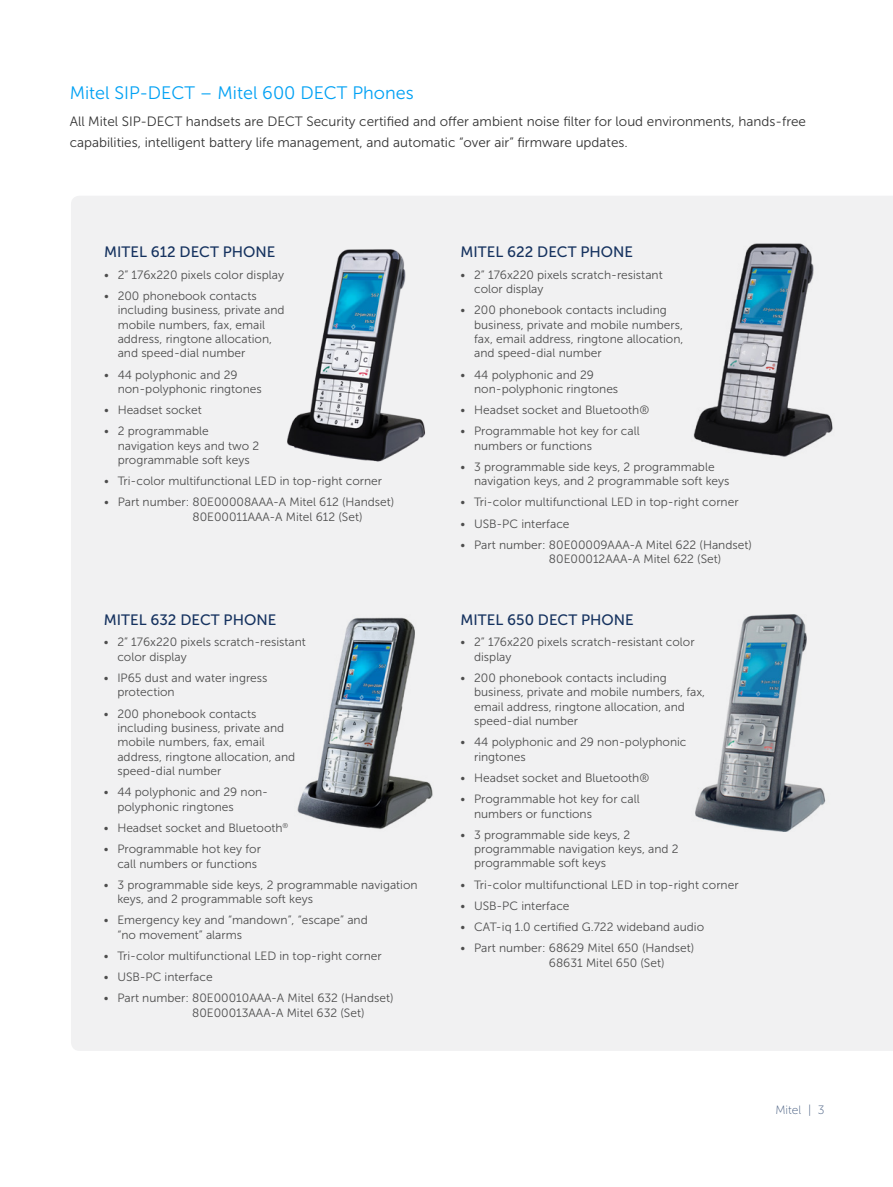
<style>
.page{position:relative;width:893px;height:1187px;background:#fff}
.page>*{position:absolute;margin:0;border:0;box-sizing:border-box;transform-origin:0 0}
.t1{font:18px "Museo Sans 300";color:#00a1f4}
.t2{font:15px "Museo Sans 500";color:#15325f}
.t3{font:13.5px/21px "Museo Sans 300";color:#333}
.t4{font:12px/14.4px "Museo Sans 300";color:#4d4d4d}
.t5{font:12px "Museo Sans 100";color:#445b7f}
</style>
<div class="page">
<div style="left:71px;top:196px;width:822px;height:854px;background:#f1f1f2"></div>
<img style="left:691px;top:240px;width:143px;height:219px">
<img style="left:651px;top:614px;width:217px;height:217px">
<img style="left:295px;top:614px;width:140px;height:217px">
<img style="left:285px;top:246px;width:142px;height:218px">
<h1 class="t1" style="left:70px;top:83px;width:345px">Mitel SIP-DECT – Mitel 600 DECT Phones</h1>
<p class="t3" style="left:70px;top:111px;width:738px">All Mitel SIP-DECT handsets are DECT Security certified and offer ambient noise filter for loud environments, hands-free capabilities, intelligent battery life management, and automatic “over air” firmware updates.</p>
<p class="t2" style="left:104px;top:244px;width:173px">MITEL 612 DECT PHONE</p>
<p class="t4" style="left:104px;top:267px;width:181px">• 2” 176x220 pixels color display</p>
<p class="t4" style="left:118px;top:288px;width:168px;text-indent:-14px">• 200 phonebook contacts including business, private and mobile numbers, fax, email address, ringtone allocation, and speed-dial number</p>
<p class="t4" style="left:118px;top:367px;width:146px;text-indent:-14px">• 44 polyphonic and 29 non-polyphonic ringtones</p>
<p class="t4" style="left:104px;top:403px;width:99px">• Headset socket</p>
<p class="t4" style="left:118px;top:424px;width:143px;text-indent:-14px">• 2 programmable navigation keys and two 2 programmable soft keys</p>
<p class="t4" style="left:104px;top:474px;width:279px">• Tri-color multifunctional LED in top-right corner</p>
<p class="t4" style="left:192px;top:495px;width:203px;text-indent:-88px">• Part number: 80E00008AAA-A Mitel 612 (Handset)<br>80E00011AAA-A Mitel 612 (Set)</p>
<p class="t2" style="left:104px;top:612px;width:174px">MITEL 632 DECT PHONE</p>
<p class="t4" style="left:117px;top:635px;width:190px;text-indent:-14px">• 2” 176x220 pixels scratch-resistant color display</p>
<p class="t4" style="left:117px;top:670px;width:152px;text-indent:-14px">• IP65 dust and water ingress protection</p>
<p class="t4" style="left:117px;top:706px;width:180px;text-indent:-14px">• 200 phonebook contacts including business, private and mobile numbers, fax, email address, ringtone allocation, and speed-dial number</p>
<p class="t4" style="left:117px;top:785px;width:152px;text-indent:-14px">• 44 polyphonic and 29 non&shy;polyphonic ringtones</p>
<p class="t4" style="left:104px;top:820px;width:186px">• Headset socket and Bluetooth<sup>®</sup></p>
<p class="t4" style="left:117px;top:841px;width:145px;text-indent:-14px">• Programmable hot key for call numbers or functions</p>
<p class="t4" style="left:117px;top:877px;width:302px;text-indent:-14px">• 3 programmable side keys, 2 programmable navigation keys, and 2 programmable soft keys</p>
<p class="t4" style="left:117px;top:912px;width:252px;text-indent:-14px">• Emergency key and “mandown”, “escape” and “no movement” alarms</p>
<p class="t4" style="left:104px;top:948px;width:279px">• Tri-color multifunctional LED in top-right corner</p>
<p class="t4" style="left:104px;top:969px;width:110px">• USB-PC interface</p>
<p class="t4" style="left:192px;top:990px;width:203px;text-indent:-88px">• Part number: 80E00010AAA-A Mitel 632 (Handset)<br>80E00013AAA-A Mitel 632 (Set)</p>
<p class="t2" style="left:461px;top:244px;width:174px">MITEL 622 DECT PHONE</p>
<p class="t4" style="left:474px;top:267px;width:190px;text-indent:-14px">• 2” 176x220 pixels scratch-resistant color display</p>
<p class="t4" style="left:474px;top:303px;width:211px;text-indent:-14px">• 200 phonebook contacts including business, private and mobile numbers, fax, email address, ringtone allocation, and speed-dial number</p>
<p class="t4" style="left:474px;top:367px;width:146px;text-indent:-14px">• 44 polyphonic and 29 non-polyphonic ringtones</p>
<p class="t4" style="left:461px;top:403px;width:190px">• Headset socket and Bluetooth®</p>
<p class="t4" style="left:474px;top:424px;width:167px;text-indent:-14px">• Programmable hot key for call numbers or functions</p>
<p class="t4" style="left:474px;top:459px;width:257px;text-indent:-14px">• 3 programmable side keys, 2 programmable navigation keys, and 2 programmable soft keys</p>
<p class="t4" style="left:461px;top:495px;width:279px">• Tri-color multifunctional LED in top-right corner</p>
<p class="t4" style="left:461px;top:516px;width:110px">• USB-PC interface</p>
<p class="t4" style="left:549px;top:537px;width:204px;text-indent:-88px">• Part number: 80E00009AAA-A Mitel 622 (Handset)<br>80E00012AAA-A Mitel 622 (Set)</p>
<p class="t2" style="left:461px;top:612px;width:175px">MITEL 650 DECT PHONE</p>
<p class="t4" style="left:474px;top:635px;width:222px;text-indent:-14px">• 2” 176x220 pixels scratch-resistant color display</p>
<p class="t4" style="left:474px;top:670px;width:233px;text-indent:-14px">• 200 phonebook contacts including business, private and mobile numbers, fax, email address, ringtone allocation, and speed-dial number</p>
<p class="t4" style="left:474px;top:735px;width:214px;text-indent:-14px">• 44 polyphonic and 29 non-polyphonic ringtones</p>
<p class="t4" style="left:461px;top:770px;width:190px">• Headset socket and Bluetooth®</p>
<p class="t4" style="left:474px;top:791px;width:167px;text-indent:-14px">• Programmable hot key for call numbers or functions</p>
<p class="t4" style="left:474px;top:827px;width:206px;text-indent:-14px">• 3 programmable side keys, 2 programmable navigation keys, and 2 programmable soft keys</p>
<p class="t4" style="left:461px;top:877px;width:279px">• Tri-color multifunctional LED in top-right corner</p>
<p class="t4" style="left:461px;top:898px;width:110px">• USB-PC interface</p>
<p class="t4" style="left:461px;top:919px;width:245px">• CAT-iq 1.0 certified G.722 wideband audio</p>
<p class="t4" style="left:549px;top:940px;width:147px;text-indent:-88px">• Part number: 68629 Mitel 650 (Handset)<br>68631 Mitel 650 (Set)</p>
<p class="t5" style="left:775px;top:1103px;width:51px">Mitel | 3</p>
</div>
